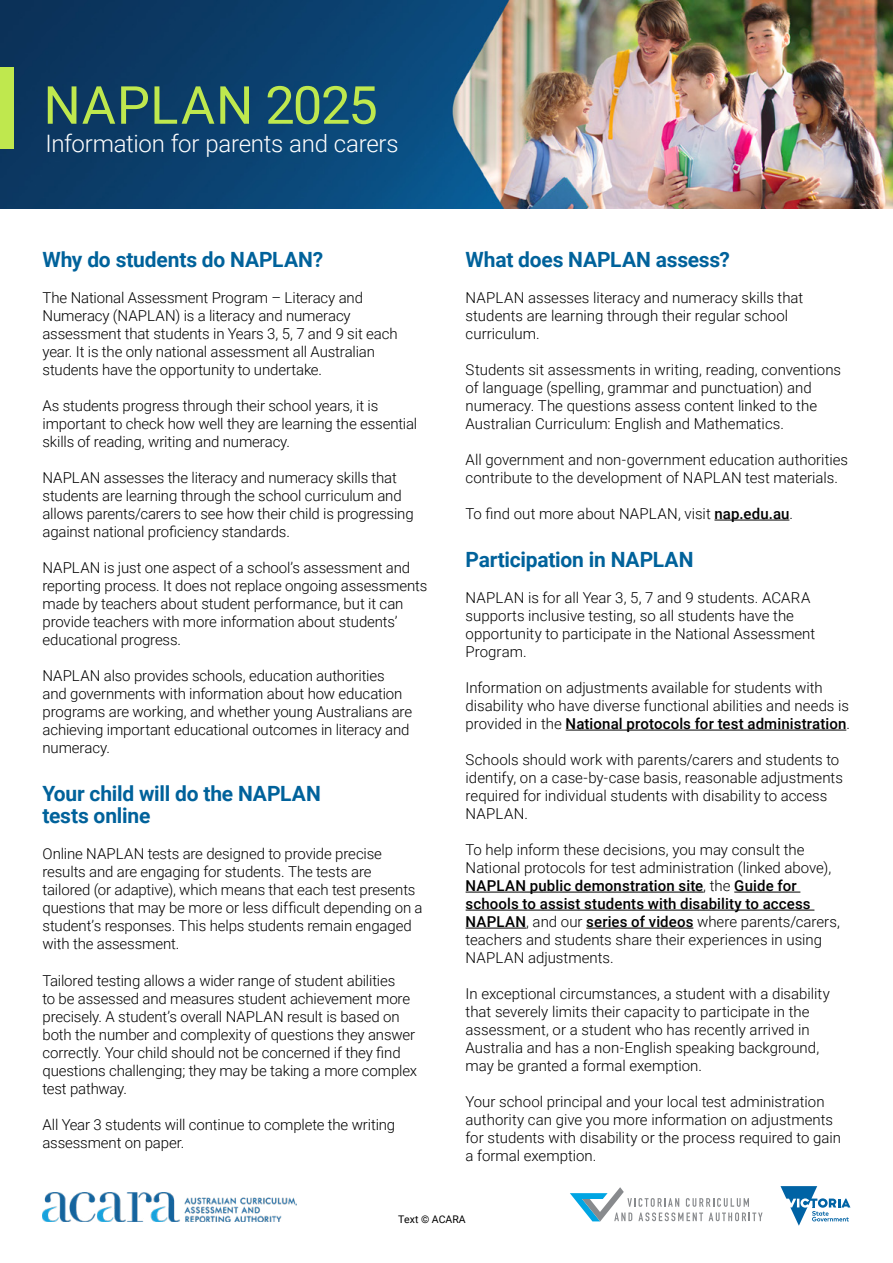
<style>
.page{position:relative;width:893px;height:1263px;background:#fff}
.page>*{position:absolute;margin:0;border:0;box-sizing:border-box;transform-origin:0 0}
.t1{font:52.5px "Roboto";letter-spacing:.01em;color:#bfe84e}
.t2{font:300 24px "Roboto";letter-spacing:-.01em;color:#fff}
.t3{font:700 21px/22.5px "Roboto";letter-spacing:-.01em;color:#00629b}
.t4{font:300 15px/18px "Roboto";letter-spacing:-.005em;color:#000}
.t5{font:10.5px "Roboto";color:#000}
.s1{font-weight:500}
</style>
<div class="page">
<img style="left:43px;top:1192px;width:253px;height:29px">
<img style="left:0;top:0;width:893px;height:209px">
<hr style="left:714px;top:520px;width:75px;height:1px;background:#000">
<hr style="left:566px;top:730px;width:280px;height:1px;background:#000">
<hr style="left:466px;top:892px;width:237px;height:1px;background:#000">
<hr style="left:734px;top:892px;width:66px;height:1px;background:#000">
<hr style="left:466px;top:910px;width:348px;height:1px;background:#000">
<hr style="left:466px;top:928px;width:60px;height:1px;background:#000">
<hr style="left:586px;top:928px;width:107px;height:1px;background:#000">
<div style="left:0;top:67px;width:13px;height:81px;background:#bfe84e"></div>
<svg style="left:570px;top:1187px;width:193px;height:34px"></svg>
<svg style="left:780px;top:1186px;width:70px;height:40px"></svg>
<h1 class="t1" style="left:43px;top:68px;width:336px">NAPLAN 2025</h1>
<h2 class="t2" style="left:46px;top:127px;width:355px">Information for parents and carers</h2>
<h3 class="t3" style="left:43px;top:247px;width:282px">Why do students do NAPLAN?</h3>
<p class="t4" style="left:43px;top:288px;width:357px">The National Assessment Program – Literacy and Numeracy (NAPLAN) is a literacy and numeracy assessment that students in Years 3, 5, 7 and 9 sit each year. It is the only national assessment all Australian students have the opportunity to undertake.</p>
<p class="t4" style="left:43px;top:396px;width:376px">As students progress through their school years, it is important to check how well they are learning the essential skills of reading, writing and numeracy.</p>
<p class="t4" style="left:43px;top:468px;width:373px">NAPLAN assesses the literacy and numeracy skills that students are learning through the school curriculum and allows parents/carers to see how their child is progressing against national proficiency standards.</p>
<p class="t4" style="left:43px;top:558px;width:386px">NAPLAN is just one aspect of a school’s assessment and reporting process. It does not replace ongoing assessments made by teachers about student performance, but it can provide teachers with more information about students’ educational progress.</p>
<p class="t4" style="left:43px;top:666px;width:371px">NAPLAN also provides schools, education authorities and governments with information about how education programs are working, and whether young Australians are achieving important educational outcomes in literacy and numeracy.</p>
<h3 class="t3" style="left:43px;top:781px;width:280px">Your child will do the NAPLAN tests online</h3>
<p class="t4" style="left:43px;top:844px;width:382px">Online NAPLAN tests are designed to provide precise results and are engaging for students. The tests are tailored (or adaptive), which means that each test presents questions that may be more or less difficult depending on a student’s responses. This helps students remain engaged with the assessment.</p>
<p class="t4" style="left:43px;top:970px;width:376px">Tailored testing allows a wider range of student abilities<br>to be assessed and measures student achievement more precisely. A student’s overall NAPLAN result is based on both the number and complexity of questions they answer correctly. Your child should not be concerned if they find questions challenging; they may be taking a more complex test pathway.</p>
<p class="t4" style="left:43px;top:1114px;width:354px">All Year 3 students will continue to complete the writing assessment on paper.</p>
<h3 class="t3" style="left:466px;top:247px;width:266px">What does NAPLAN assess?</h3>
<p class="t4" style="left:466px;top:288px;width:339px">NAPLAN assesses literacy and numeracy skills that students are learning through their regular school curriculum.</p>
<p class="t4" style="left:466px;top:360px;width:377px">Students sit assessments in writing, reading, conventions of language (spelling, grammar and punctuation) and numeracy. The questions assess content linked to the Australian Curriculum: English and Mathematics.</p>
<p class="t4" style="left:466px;top:450px;width:384px">All government and non-government education authorities contribute to the development of NAPLAN test materials.</p>
<p class="t4" style="left:466px;top:504px;width:329px">To find out more about NAPLAN, visit <span class="s1">nap.edu.au</span>.</p>
<h3 class="t3" style="left:466px;top:547px;width:229px">Participation in NAPLAN</h3>
<p class="t4" style="left:466px;top:588px;width:351px">NAPLAN is for all Year 3, 5, 7 and 9 students. ACARA supports inclusive testing, so all students have the opportunity to participate in the National Assessment Program.</p>
<p class="t4" style="left:466px;top:678px;width:386px">Information on adjustments available for students with disability who have diverse functional abilities and needs is provided in the <span class="s1">National protocols for test administration</span>.</p>
<p class="t4" style="left:466px;top:750px;width:379px">Schools should work with parents/carers and students to identify, on a case-by-case basis, reasonable adjustments required for individual students with disability to access NAPLAN.</p>
<p class="t4" style="left:466px;top:840px;width:376px">To help inform these decisions, you may consult the National protocols for test administration (linked above), <span class="s1">NAPLAN public demonstration site</span>, the <span class="s1">Guide for schools to assist students with disability to access NAPLAN</span>, and our <span class="s1">series of videos</span> where parents/carers, teachers and students share their experiences in using NAPLAN adjustments.</p>
<p class="t4" style="left:466px;top:984px;width:366px">In exceptional circumstances, a student with a disability that severely limits their capacity to participate in the assessment, or a student who has recently arrived in Australia and has a non-English speaking background, may be granted a formal exemption.</p>
<p class="t4" style="left:466px;top:1092px;width:377px">Your school principal and your local test administration authority can give you more information on adjustments for students with disability or the process required to gain a formal exemption.</p>
<p class="t5" style="left:398px;top:1212px;width:69px">Text © ACARA</p>
</div>
